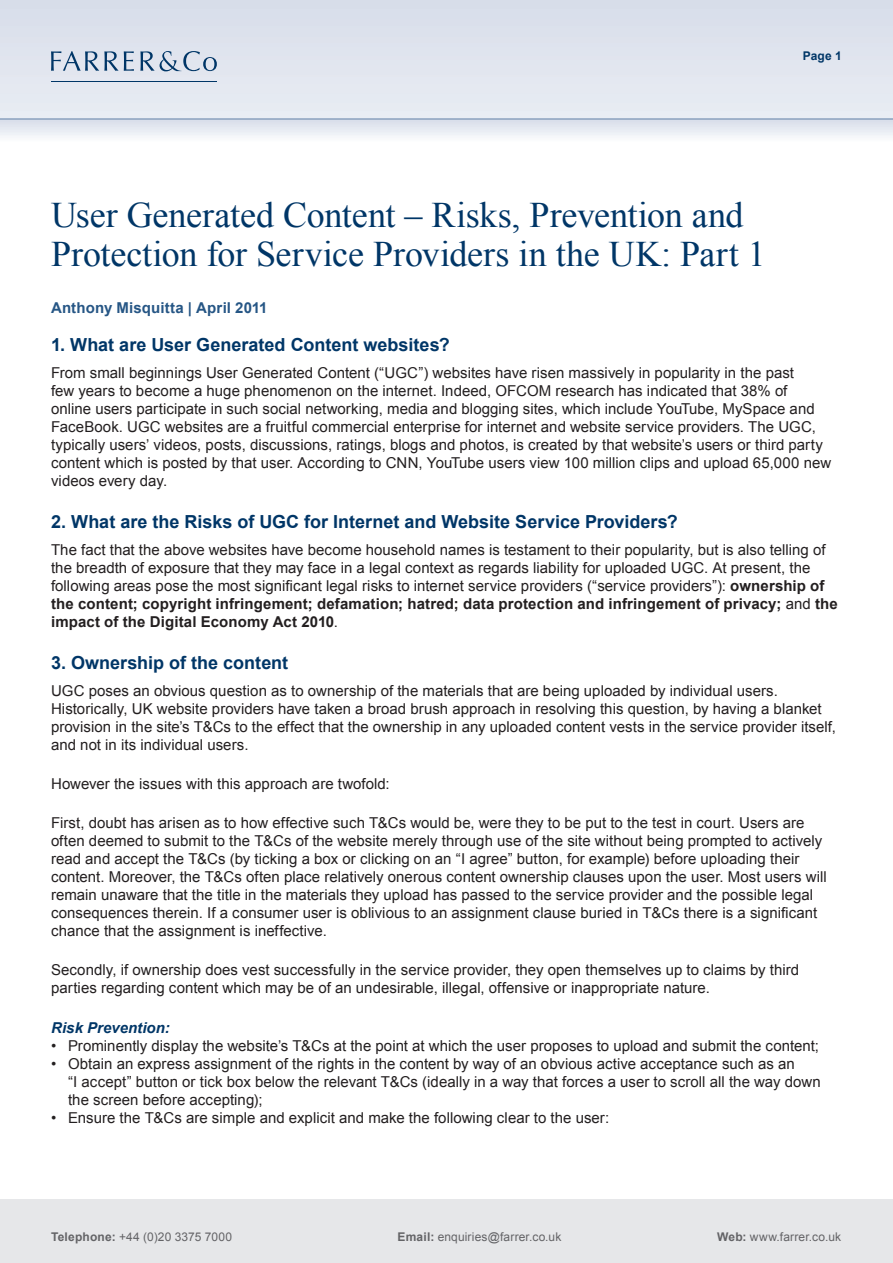
<style>
.page{position:relative;width:893px;height:1263px;background:#fff}
.page>*{position:absolute;margin:0;border:0;box-sizing:border-box;transform-origin:0 0}
._01__Main_head{font:36px/39px "Times New Roman";letter-spacing:-.005em;color:#003667}
._04__Subhead_1{font:700 18px "Arial";color:#003667}
._03__Main_text{font:15px/18px "Arial";letter-spacing:.005em;color:#231f20}
._07__Bullet_text{font:15px/18px "Arial";letter-spacing:.005em;color:#231f20}
._07A__Last_Bullet_te{font:15px "Arial";color:#231f20}
._02__Author_Name{font:700 15px "Arial";letter-spacing:.01em;color:#265685}
._05__Subhead_2{font:italic 700 15px "Arial";letter-spacing:.005em;color:#003667}
.t1{font:12px "Arial";letter-spacing:.01em;color:#636366}
.t2{font:700 12px "Arial";color:#003667}
.s1{font-weight:700}
</style>
<div class="page">
<div style="left:0;top:0;width:893px;height:119px;background:#e1e4ee"></div>
<svg style="left:0;top:120px;width:893px;height:16px;background:#e4e9f1"></svg>
<hr style="left:0;top:119px;width:893px;height:1px;background:#6180a7">
<svg style="left:51px;top:51px;width:83px;height:20px"></svg>
<svg style="left:140px;top:51px;width:77px;height:20px"></svg>
<hr style="left:51px;top:81px;width:166px;height:1px;background:#003667">
<div style="left:0;top:1199px;width:893px;height:64px;background:#e6e7e9"></div>
<p class="t2" style="left:803px;top:49px;width:41px">Page 1</p>
<p class="_01__Main_head" style="left:51px;top:195px;width:716px">User Generated Content – Risks, Prevention and<br>Protection for Service Providers in the UK: Part 1</p>
<p class="_02__Author_Name" style="left:51px;top:300px;width:218px">Anthony Misquitta | April 2011</p>
<p class="_04__Subhead_1" style="left:51px;top:335px;width:400px">1. What are User Generated Content websites?</p>
<p class="_03__Main_text" style="left:51px;top:364px;width:782px">From small beginnings User Generated Content (“UGC”) websites have risen massively in popularity in the past<br>few years to become a huge phenomenon on the internet. Indeed, OFCOM research has indicated that 38% of online users participate in such social networking, media and blogging sites, which include YouTube, MySpace and FaceBook. UGC websites are a fruitful commercial enterprise for internet and website service providers. The UGC, typically users’ videos, posts, discussions, ratings, blogs and photos, is created by that website’s users or third party content which is posted by that user. According to CNN, YouTube users view 100 million clips and upload 65,000 new videos every day.</p>
<p class="_04__Subhead_1" style="left:51px;top:512px;width:628px">2. What are the Risks of UGC for Internet and Website Service Providers?</p>
<p class="_03__Main_text" style="left:51px;top:540px;width:788px">The fact that the above websites have become household names is testament to their popularity, but is also telling of the breadth of exposure that they may face in a legal context as regards liability for uploaded UGC. At present, the following areas pose the most significant legal risks to internet service providers (“service providers”): <span class="s1">ownership of the content; copyright infringement; defamation; hatred; data protection and infringement of privacy;</span> and <span class="s1">the impact of the Digital Economy Act 2010</span>.</p>
<p class="_04__Subhead_1" style="left:51px;top:652px;width:239px">3. Ownership of the content</p>
<p class="_03__Main_text" style="left:51px;top:681px;width:786px">UGC poses an obvious question as to ownership of the materials that are being uploaded by individual users.<br>Historically, UK website providers have taken a broad brush approach in resolving this question, by having a blanket provision in the site’s T&amp;Cs to the effect that the ownership in any uploaded content vests in the service provider itself, and not in its individual users.</p>
<p class="_03__Main_text" style="left:51px;top:774px;width:340px">However the issues with this approach are twofold:</p>
<p class="_03__Main_text" style="left:51px;top:814px;width:777px">First, doubt has arisen as to how effective such T&amp;Cs would be, were they to be put to the test in court. Users are often deemed to submit to the T&amp;Cs of the website merely through use of the site without being prompted to actively read and accept the T&amp;Cs (by ticking a box or clicking on an “I agree” button, for example) before uploading their content. Moreover, the T&amp;Cs often place relatively onerous content ownership clauses upon the user. Most users will remain unaware that the title in the materials they upload has passed to the service provider and the possible legal consequences therein. If a consumer user is oblivious to an assignment clause buried in T&amp;Cs there is a significant chance that the assignment is ineffective.</p>
<p class="_03__Main_text" style="left:51px;top:961px;width:750px">Secondly, if ownership does vest successfully in the service provider, they open themselves up to claims by third parties regarding content which may be of an undesirable, illegal, offensive or inappropriate nature.</p>
<p class="_05__Subhead_2" style="left:51px;top:1019px;width:120px">Risk Prevention:</p>
<p class="_07__Bullet_text" style="left:51px;top:1036px;width:770px">• Prominently display the website’s T&amp;Cs at the point at which the user proposes to upload and submit the content;</p>
<p class="_07__Bullet_text" style="left:68px;top:1054px;width:754px;text-indent:-17px">• Obtain an express assignment of the rights in the content by way of an obvious active acceptance such as an<br>“I accept” button or tick box below the relevant T&amp;Cs (ideally in a way that forces a user to scroll all the way down the screen before accepting);</p>
<p class="_07A__Last_Bullet_te" style="left:51px;top:1109px;width:560px">• Ensure the T&amp;Cs are simple and explicit and make the following clear to the user:</p>
<p class="t1" style="left:51px;top:1230px;width:183px"><span class="s1">Telephone:</span> +44 (0)20 3375 7000</p>
<p class="t1" style="left:398px;top:1230px;width:165px"><span class="s1">Email:</span> enquiries@farrer.co.uk</p>
<p class="t1" style="left:717px;top:1230px;width:126px"><span class="s1">Web:</span> www.farrer.co.uk</p>
</div>
